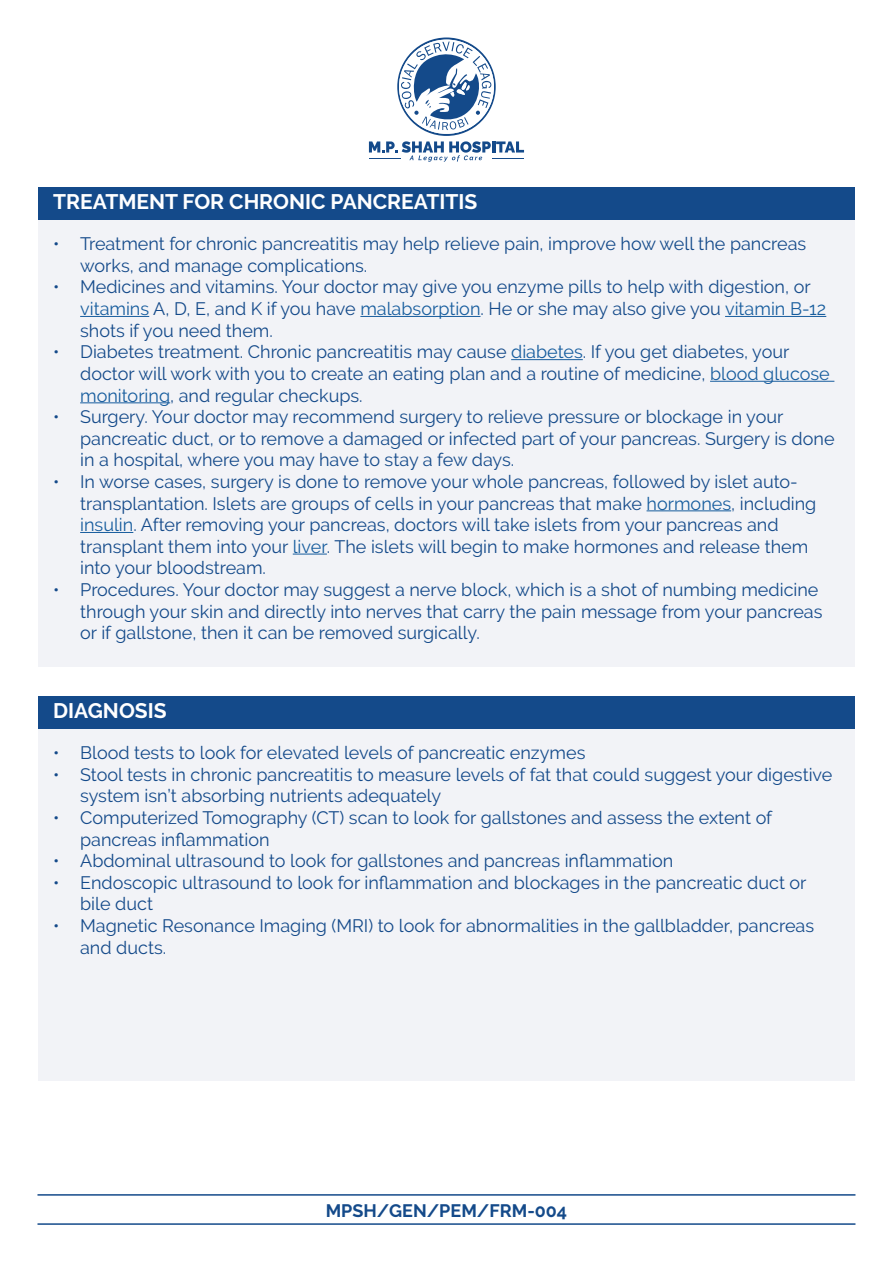
<style>
.page{position:relative;width:893px;height:1263px;background:#fff}
.page>*{position:absolute;margin:0;border:0;box-sizing:border-box;transform-origin:0 0}
.t1{font:700 21px "Raleway";color:#fff}
.t2{font:18px/21.6px "Raleway";color:#144a8a}
.t3{font:700 18px "Raleway";color:#144a8a}
.s1{color:#175d9e}
</style>
<div class="page">
<hr style="left:38px;top:1194px;width:817px;height:2px;background:#144a8a">
<hr style="left:38px;top:1223px;width:817px;height:2px;background:#144a8a">
<svg style="left:369px;top:38px;width:155px;height:124px"></svg>
<div style="left:38px;top:206px;width:817px;height:460px;background:#f2f3f7"></div>
<div style="left:38px;top:187px;width:817px;height:33px;background:#144a8a"></div>
<hr style="left:80px;top:316px;width:69px;height:1px;background:#175d9e">
<hr style="left:360px;top:316px;width:120px;height:1px;background:#175d9e">
<hr style="left:725px;top:316px;width:101px;height:1px;background:#175d9e">
<hr style="left:511px;top:359px;width:72px;height:1px;background:#175d9e">
<hr style="left:710px;top:381px;width:124px;height:1px;background:#175d9e">
<hr style="left:80px;top:402px;width:90px;height:1px;background:#175d9e">
<hr style="left:647px;top:510px;width:84px;height:1px;background:#175d9e">
<hr style="left:80px;top:532px;width:53px;height:1px;background:#175d9e">
<hr style="left:293px;top:554px;width:34px;height:1px;background:#175d9e">
<div style="left:38px;top:715px;width:817px;height:365px;background:#f2f3f7"></div>
<div style="left:38px;top:696px;width:817px;height:32px;background:#144a8a"></div>
<p class="t1" style="left:53px;top:189px;width:426px">TREATMENT FOR CHRONIC PANCREATITIS</p>
<p class="t2" style="left:80px;top:233px;width:728px;text-indent:-27px">• Treatment for chronic pancreatitis may help relieve pain, improve how well the pancreas works, and manage complications.</p>
<p class="t2" style="left:80px;top:276px;width:748px;text-indent:-27px">• Medicines and vitamins. Your doctor may give you enzyme pills to help with digestion, or <span class="s1">vitamins</span> A, D, E, and K if you have <span class="s1">malabsorption</span>. He or she may also give you <span class="s1">vitamin B-12 </span>shots if you need them.</p>
<p class="t2" style="left:80px;top:341px;width:751px;text-indent:-27px">• Diabetes treatment. Chronic pancreatitis may cause <span class="s1">diabetes</span>. If you get diabetes, your doctor will work with you to create an eating plan and a routine of medicine, <span class="s1">blood glucose monitoring</span>, and regular checkups.</p>
<p class="t2" style="left:80px;top:406px;width:756px;text-indent:-27px">• Surgery. Your doctor may recommend surgery to relieve pressure or blockage in your pancreatic duct, or to remove a damaged or infected part of your pancreas. Surgery is done in a hospital, where you may have to stay a few days.</p>
<p class="t2" style="left:80px;top:471px;width:738px;text-indent:-27px">• In worse cases, surgery is done to remove your whole pancreas, followed by islet auto&shy;transplantation. Islets are groups of cells in your pancreas that make <span class="s1">hormones</span>, including <span class="s1">insulin</span>. After removing your pancreas, doctors will take islets from your pancreas and transplant them into your <span class="s1">liver</span>. The islets will begin to make hormones and release them into your bloodstream.</p>
<p class="t2" style="left:80px;top:579px;width:744px;text-indent:-27px">• Procedures. Your doctor may suggest a nerve block, which is a shot of numbing medicine through your skin and directly into nerves that carry the pain message from your pancreas or if gallstone, then it can be removed surgically.</p>
<p class="t1" style="left:53px;top:698px;width:115px">DIAGNOSIS</p>
<p class="t2" style="left:53px;top:742px;width:534px">• Blood tests to look for elevated levels of pancreatic enzymes</p>
<p class="t2" style="left:80px;top:764px;width:754px;text-indent:-27px">• Stool tests in chronic pancreatitis to measure levels of fat that could suggest your digestive system isn’t absorbing nutrients adequately</p>
<p class="t2" style="left:80px;top:807px;width:693px;text-indent:-27px">• Computerized Tomography (CT) scan to look for gallstones and assess the extent of pancreas inflammation</p>
<p class="t2" style="left:53px;top:850px;width:622px">• Abdominal ultrasound to look for gallstones and pancreas inflammation</p>
<p class="t2" style="left:80px;top:872px;width:728px;text-indent:-27px">• Endoscopic ultrasound to look for inflammation and blockages in the pancreatic duct or bile duct</p>
<p class="t2" style="left:80px;top:915px;width:735px;text-indent:-27px">• Magnetic Resonance Imaging (MRI) to look for abnormalities in the gallbladder, pancreas and ducts.</p>
<p class="t3" style="left:326px;top:1201px;width:243px">MPSH/GEN/PEM/FRM-004</p>
</div>
